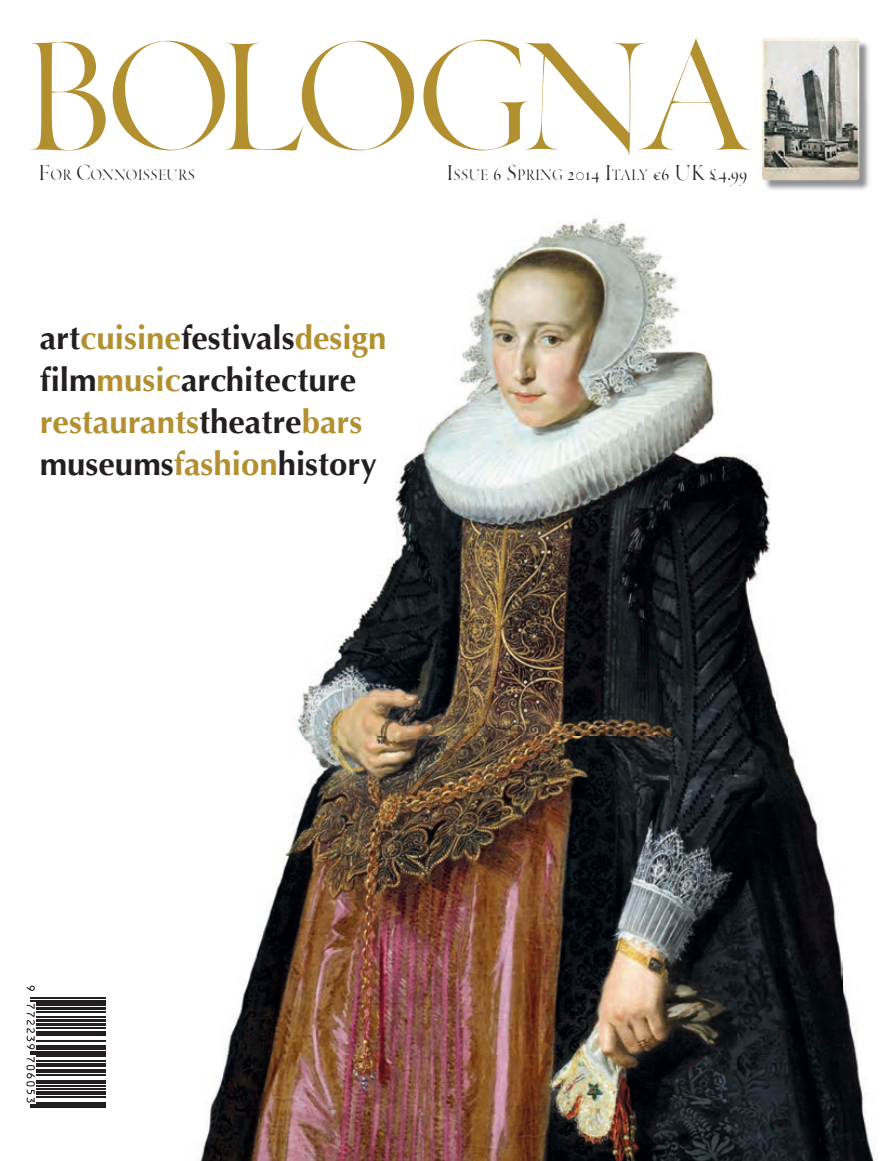
<style>
.page{position:relative;width:895px;height:1161px;background:#fff}
.page>*{position:absolute;margin:0;border:0;box-sizing:border-box;transform-origin:0 0}
.t1{font:139.5px "Throhand Pen";letter-spacing:-.03em;color:#b28f2f}
.t2{font:700 33px/41.7px "Optima";color:#231f20}
.t3{font:19.5px "Throhand Pen";letter-spacing:.04em;color:#231f20;scale:.94 1}
.t4{font:13.65px "Throhand Pen";letter-spacing:.055em;color:#231f20;scale:.94 1}
.s1{font-size:19.5px}
.s2{font-size:13.65px}
.s3{font-style:inherit}
.s4{color:#b28f2f}
</style>
<div class="page">
<img style="left:200px;top:218px;width:588px;height:943px">
<img style="left:842px;top:960px;width:33px;height:201px">
<img style="left:788px;top:742px;width:54px;height:419px">
<svg style="left:26px;top:987px;width:80px;height:121px"></svg>
<svg style="left:27px;top:985px;width:8px;height:6px"></svg>
<hr style="left:30px;top:998px;width:75px;height:1px;background:#231f20">
<hr style="left:30px;top:1000px;width:75px;height:1px;background:#231f20">
<hr style="left:36px;top:1002px;width:69px;height:4px;background:#231f20">
<hr style="left:36px;top:1007px;width:69px;height:2px;background:#231f20">
<hr style="left:36px;top:1011px;width:69px;height:2px;background:#231f20">
<hr style="left:36px;top:1016px;width:69px;height:1px;background:#231f20">
<hr style="left:36px;top:1020px;width:69px;height:2px;background:#231f20">
<hr style="left:36px;top:1023px;width:69px;height:2px;background:#231f20">
<hr style="left:36px;top:1028px;width:69px;height:1px;background:#231f20">
<hr style="left:36px;top:1031px;width:69px;height:2px;background:#231f20">
<hr style="left:36px;top:1035px;width:69px;height:1px;background:#231f20">
<hr style="left:36px;top:1040px;width:69px;height:2px;background:#231f20">
<hr style="left:36px;top:1045px;width:69px;height:1px;background:#231f20">
<hr style="left:36px;top:1047px;width:69px;height:3px;background:#231f20">
<svg style="left:27px;top:1003px;width:8px;height:46px"></svg>
<hr style="left:30px;top:1051px;width:75px;height:1px;background:#231f20">
<hr style="left:30px;top:1053px;width:75px;height:1px;background:#231f20">
<hr style="left:36px;top:1055px;width:69px;height:2px;background:#231f20">
<hr style="left:36px;top:1060px;width:69px;height:1px;background:#231f20">
<hr style="left:36px;top:1064px;width:69px;height:3px;background:#231f20">
<hr style="left:36px;top:1069px;width:69px;height:2px;background:#231f20">
<hr style="left:36px;top:1072px;width:69px;height:1px;background:#231f20">
<hr style="left:36px;top:1074px;width:69px;height:1px;background:#231f20">
<hr style="left:36px;top:1080px;width:69px;height:3px;background:#231f20">
<hr style="left:36px;top:1086px;width:69px;height:1px;background:#231f20">
<hr style="left:36px;top:1088px;width:69px;height:1px;background:#231f20">
<hr style="left:36px;top:1091px;width:69px;height:4px;background:#231f20">
<hr style="left:36px;top:1096px;width:69px;height:1px;background:#231f20">
<hr style="left:36px;top:1102px;width:69px;height:1px;background:#231f20">
<svg style="left:27px;top:1057px;width:8px;height:45px"></svg>
<hr style="left:30px;top:1104px;width:75px;height:1px;background:#231f20">
<hr style="left:30px;top:1106px;width:75px;height:2px;background:#231f20">
<img style="left:764px;top:41px;width:105px;height:149px">
<img style="left:762px;top:38px;width:97px;height:142px">
<img style="left:763px;top:38px;width:94px;height:2px">
<h1 class="t1" style="left:23px;top:8px;width:727px">BOLOGNA</h1>
<p class="t4" style="left:39px;top:166px;width:167px"><span class="s1">F</span>OR <span class="s1">C</span>ONNOISSEURS</p>
<p class="t3" style="left:446px;top:160px;width:321px">I<span class="s2">SSUE</span> 6 S<span class="s2">PRING</span> 2014 I<span class="s2">TALY</span> <span class="s3">€</span>6 UK £4.99</p>
<p class="t2" style="left:40px;top:318px;width:348px">art<span class="s4">cuisine</span>festivals<span class="s4">design </span>film<span class="s4">music</span>architecture <span class="s4">restaurants</span>theatre<span class="s4">bars </span>museums<span class="s4">fashion</span>history</p>
</div>
